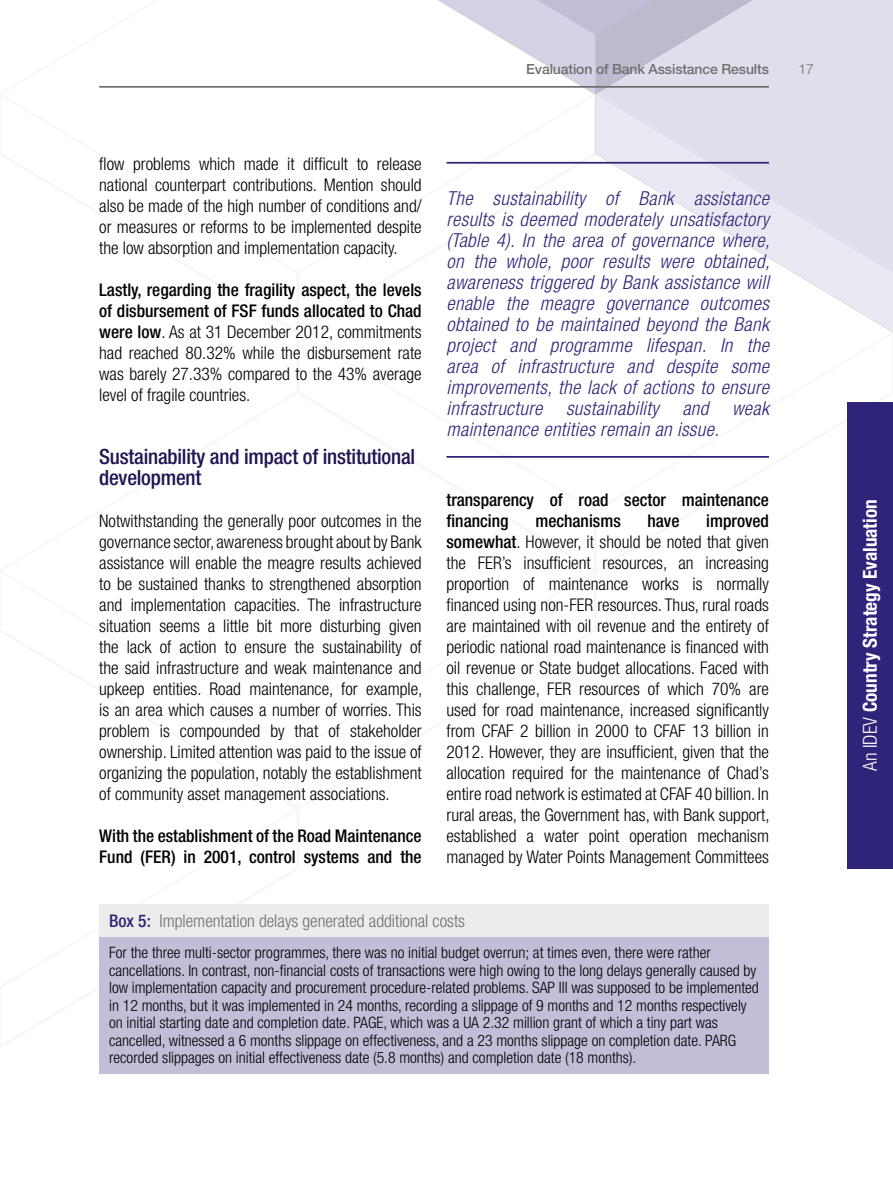
<style>
.page{position:relative;width:893px;height:1191px;background:#fff}
.page>*{position:absolute;margin:0;border:0;box-sizing:border-box;transform-origin:0 0}
.t1{font:500 condensed 21px/21px "Helvetica Neue LT Std";letter-spacing:-.01em;color:#211452}
.t2{font:italic 300 condensed 19.25px/21px "Helvetica Neue LT Std";letter-spacing:.02em;color:#2e247a;text-align:justify}
.t3{font:700 condensed 19.25px "Helvetica Neue LT Std";color:#fff}
.t4{font:300 condensed 17.5px/21px "Helvetica Neue LT Std";color:#000;text-align:justify}
.t5{font:500 condensed 17.5px/21px "Helvetica Neue LT Std";color:#000}
.t6{font:300 condensed 17.5px "Helvetica Neue LT Std";color:#706f6f}
.t7{font:300 condensed 15.75px/17.5px "Helvetica Neue LT Std";color:#000}
.t8{font:500 14px "Helvetica Neue LT Std";letter-spacing:-.01em;color:#706f6f}
.t9{font:300 14px "Helvetica Neue LT Std";color:#706f6f}
.s1{font-weight:500}
.s2{font-weight:500;color:#2e247a}
.s3{font-weight:300}
</style>
<div class="page">
<svg style="left:438px;top:0;width:455px;height:332px"></svg>
<hr style="left:99px;top:86px;width:670px;height:2px;background:#706f6f">
<div style="left:847px;top:402px;width:46px;height:466px;background:#2e247a"></div>
<div style="left:99px;top:937px;width:670px;height:136px;background:#c3bed8"></div>
<div style="left:99px;top:904px;width:670px;height:33px;background:#ececec"></div>
<hr style="left:446px;top:162px;width:323px;height:2px;background:#2e247a">
<hr style="left:446px;top:456px;width:323px;height:2px;background:#2e247a">
<p class="t8" style="left:526px;top:61px;width:244px">Evaluation of Bank Assistance Results</p>
<p class="t9" style="left:798px;top:61px;width:17px">17</p>
<p class="t4" style="left:99px;top:153px;width:324px">flow problems which made it difficult to release national counterpart contributions. Mention should also be made of the high number of conditions and/ or measures or reforms to be implemented despite the low absorption and implementation capacity.</p>
<p class="t4" style="left:99px;top:279px;width:324px"><span class="s1">Lastly, regarding the fragility aspect, the levels of disbursement of FSF funds allocated to Chad were low</span>. As at 31 December 2012, commitments had reached 80.32% while the disbursement rate was barely 27.33% compared to the 43% average level of fragile countries.</p>
<p class="t1" style="left:99px;top:446px;width:317px">Sustainability and impact of institutional development</p>
<p class="t4" style="left:99px;top:510px;width:325px">Notwithstanding the generally poor outcomes in the governance sector, awareness brought about by Bank assistance will enable the meagre results achieved to be sustained thanks to strengthened absorption and implementation capacities. The infrastructure situation seems a little bit more disturbing given the lack of action to ensure the sustainability of the said infrastructure and weak maintenance and upkeep entities. Road maintenance, for example, is an area which causes a number of worries. This problem is compounded by that of stakeholder ownership. Limited attention was paid to the issue of organizing the population, notably the establishment of community asset management associations.</p>
<p class="t5" style="left:99px;top:825px;width:324px">With the establishment of the Road Maintenance<br>Fund (FER) in 2001, control systems and the</p>
<p class="t2" style="left:446px;top:188px;width:325px">The sustainability of Bank assistance results is deemed moderately unsatisfactory (Table 4). In the area of governance where, on the whole, poor results were obtained, awareness triggered by Bank assistance will enable the meagre governance outcomes obtained to be maintained beyond the Bank project and programme lifespan. In the area of infrastructure and despite some improvements, the lack of actions to ensure infrastructure sustainability and weak maintenance entities remain an issue.</p>
<p class="t5" style="left:446px;top:489px;width:324px">transparency of road sector maintenance financing</p>
<p class="t4" style="left:446px;top:510px;width:325px;text-indent:260px"><span class="s1">improved somewhat</span>. However, it should be noted that given the FER’s insufficient resources, an increasing proportion of maintenance works is normally financed using non-FER resources. Thus, rural roads are maintained with oil revenue and the entirety of periodic national road maintenance is financed with oil revenue or State budget allocations. Faced with this challenge, FER resources of which 70% are used for road maintenance, increased significantly from CFAF 2 billion in 2000 to CFAF 13 billion in 2012. However, they are insufficient, given that the allocation required for the maintenance of Chad’s entire road network is estimated at CFAF 40 billion. In rural areas, the Government has, with Bank support, established a water point operation mechanism managed by Water Points Management Committees</p>
<p class="t5" style="left:535px;top:510px;width:87px">mechanisms</p>
<p class="t5" style="left:647px;top:510px;width:33px">have</p>
<p class="t6" style="left:109px;top:911px;width:357px"><span class="s2">Box 5:</span> Implementation delays generated additional costs</p>
<p class="t7" style="left:109px;top:943px;width:651px">For the three multi-sector programmes, there was no initial budget overrun; at times even, there were rather cancellations. In contrast, non-financial costs of transactions were high owing to the long delays generally caused by low implementation capacity and procurement procedure-related problems. SAP III was supposed to be implemented in 12 months, but it was implemented in 24 months, recording a slippage of 9 months and 12 months respectively on initial starting date and completion date. PAGE, which was a UA 2.32 million grant of which a tiny part was cancelled, witnessed a 6 months slippage on effectiveness, and a 23 months slippage on completion date. PARG recorded slippages on initial effectiveness date (5.8 months) and completion date (18 months).</p>
<p class="t3" style="left:858px;top:771px;width:273px;rotate:-90deg"><span class="s3">An IDEV</span> Country Strategy Evaluation</p>
</div>
